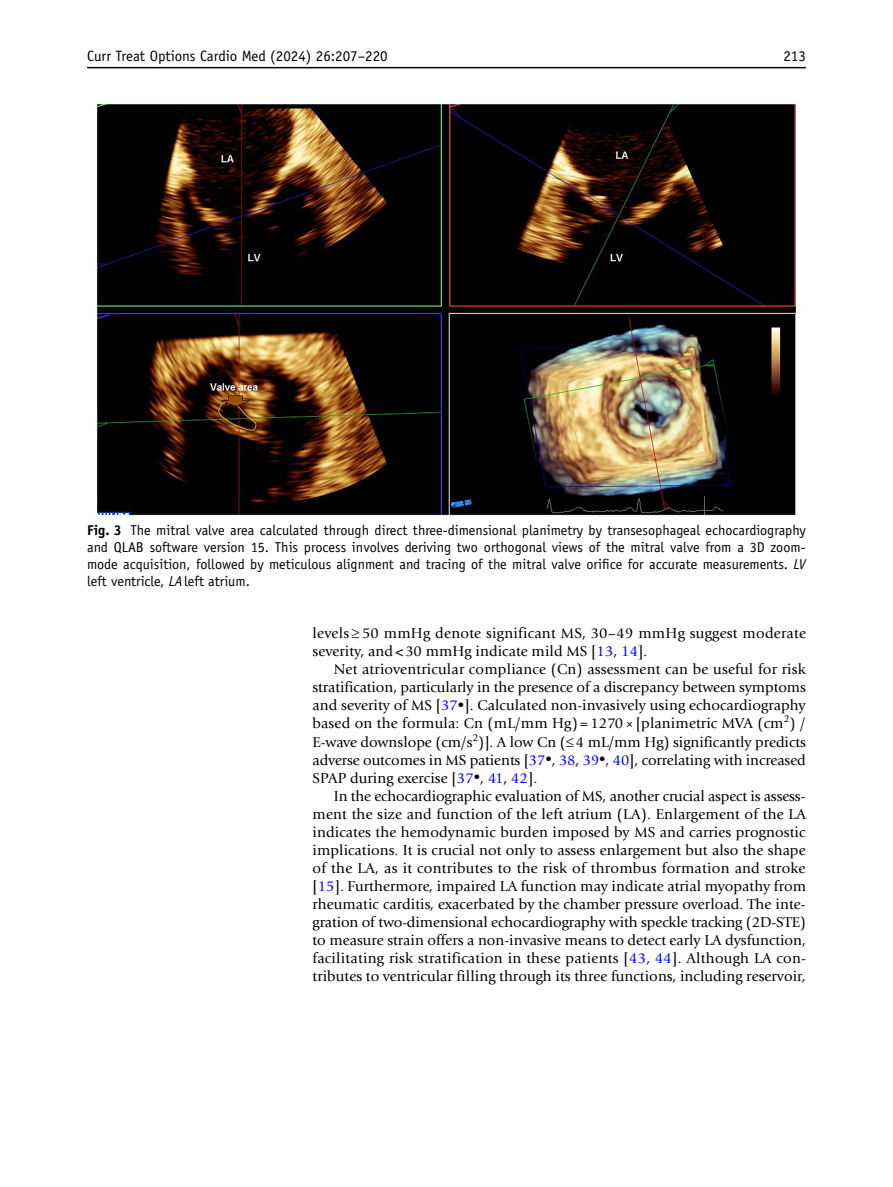
<style>
.page{position:relative;width:893px;height:1187px;background:#fff}
.page>*{position:absolute;margin:0;border:0;box-sizing:border-box;transform-origin:0 0}
.t1{font:15px/18px "Giovanni";letter-spacing:.005em;color:#000;text-align:justify}
.t2{font:15px "Officina Sans";color:#000}
.t3{font:15px "Officina Sans Book 2";color:#000}
.t4{font:14.25px/17.2px "Officina Sans";color:#000;text-align:justify}
.s1{font-weight:700}
.s2{font-style:italic}
.s3{color:#00f}
.s4{font-size:12.75px}
</style>
<div class="page">
<hr style="left:87px;top:67px;width:719px;height:1px;background:#000">
<img style="left:96px;top:102px;width:701px;height:415px">
<p class="t2" style="left:87px;top:47px;width:302px">Curr Treat Options Cardio Med (2024) 26:207–220</p>
<p class="t3" style="left:783px;top:47px;width:24px">213</p>
<p class="t4" style="left:87px;top:521px;width:720px"><span class="s1">Fig. 3</span> The mitral valve area calculated through direct three-dimensional planimetry by transesophageal echocardiography and QLAB software version 15. This process involves deriving two orthogonal views of the mitral valve from a 3D zoom&shy;mode acquisition, followed by meticulous alignment and tracing of the mitral valve orifice for accurate measurements. <span class="s2">LV </span>left ventricle, <span class="s2">LA</span>left atrium.</p>
<p class="t1" style="left:313px;top:624px;width:495px">levels ≥ 50 mmHg denote significant MS, 30–49 mmHg suggest moderate severity, and&lt;30 mmHg indicate mild MS [<span class="s3">13</span>, <span class="s3">14</span>].</p>
<p class="t1" style="left:313px;top:660px;width:495px;text-indent:21px">Net atrioventricular compliance (Cn) assessment can be useful for risk stratification, particularly in the presence of a discrepancy between symptoms and severity of MS [<span class="s3">37</span><span class="s4">•</span>]. Calculated non-invasively using echocardiography based on the formula: Cn (mL/mm Hg) = 1270 × [planimetric MVA (cm<sup>2</sup>) / E-wave downslope (cm/s<sup>2</sup>)]. A low Cn (≤4 mL/mm Hg) significantly predicts adverse outcomes in MS patients [<span class="s3">37</span><span class="s4">•</span>, <span class="s3">38</span>, <span class="s3">39</span><span class="s4">•</span>, <span class="s3">40</span>], correlating with increased SPAP during exercise [<span class="s3">37</span><span class="s4">•</span>, <span class="s3">41</span>, <span class="s3">42</span>].</p>
<p class="t1" style="left:313px;top:786px;width:495px;text-indent:21px">In the echocardiographic evaluation of MS, another crucial aspect is assess&shy;ment the size and function of the left atrium (LA). Enlargement of the LA indicates the hemodynamic burden imposed by MS and carries prognostic implications. It is crucial not only to assess enlargement but also the shape of the LA, as it contributes to the risk of thrombus formation and stroke [<span class="s3">15</span>]. Furthermore, impaired LA function may indicate atrial myopathy from rheumatic carditis, exacerbated by the chamber pressure overload. The inte&shy;gration of two-dimensional echocardiography with speckle tracking (2D-STE) to measure strain offers a non-invasive means to detect early LA dysfunction, facilitating risk stratification in these patients [<span class="s3">43</span>, <span class="s3">44</span>]. Although LA con&shy;tributes to ventricular filling through its three functions, including reservoir,</p>
</div>
